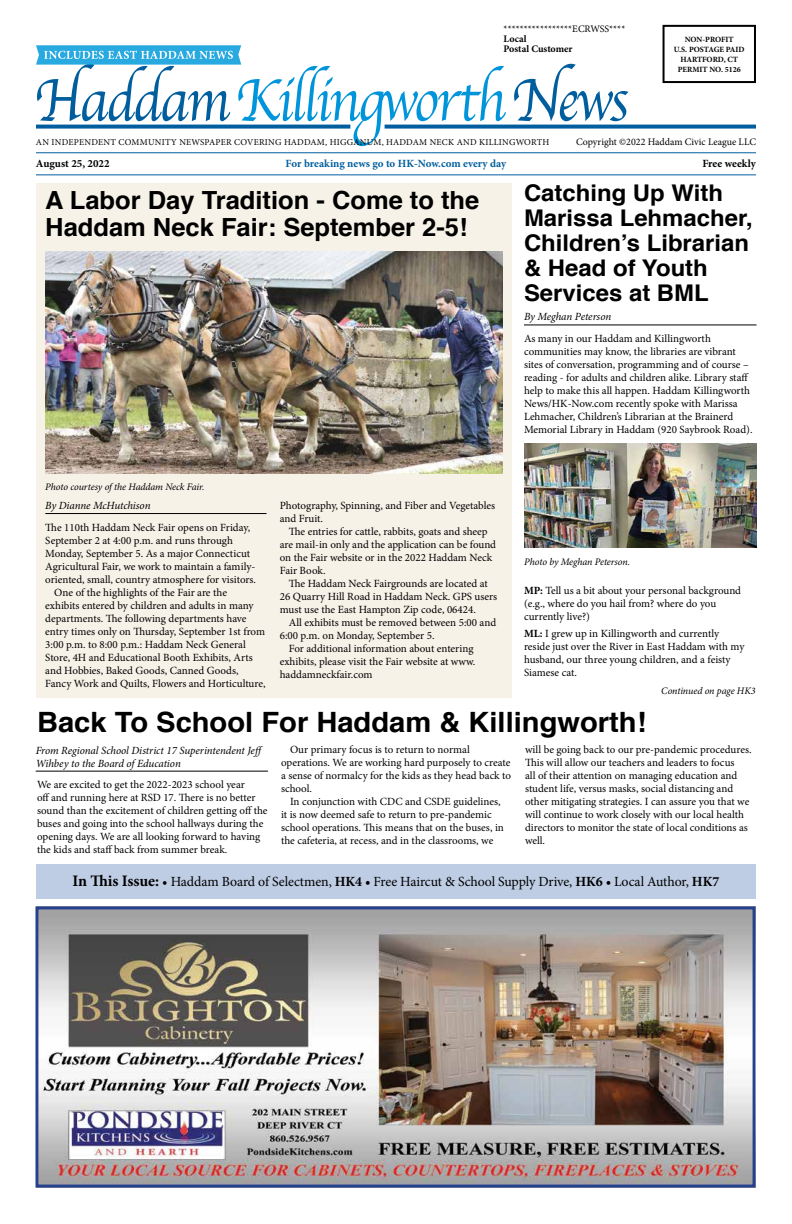
<style>
.page{position:relative;width:792px;height:1224px;background:#fff}
.page>*{position:absolute;margin:0;border:0;box-sizing:border-box;transform-origin:0 0}
.t1{font:700 28px "Helvetica";color:#000;scale:1.04 1}
.t2{font:700 25px/27px "Helvetica";color:#000}
.t3{font:700 23px/25px "Helvetica";color:#000;scale:1.04 1}
.t4{font:14px "Minion Pro";letter-spacing:-.01em;color:#000}
.t5{font:11px/13px "Minion Pro";letter-spacing:-.005em;color:#000}
.t6{font:italic 11px/13px "Minion Pro";letter-spacing:-.01em;color:#000}
.t7{font:700 11px "Minion Pro";letter-spacing:-.005em;color:#005e9e}
.t8{font:700 11px "Minion Pro";color:#000}
.t9{font:italic 10px "Minion Pro";letter-spacing:-.01em;color:#000}
.t10{font:10px "Minion Pro";color:#000}
.t11{font:700 10px/10px "Minion Pro";color:#000}
.t12{font:9px "Minion Pro";letter-spacing:.025em;color:#000}
.t13{font:700 8px/10px "Minion Pro";color:#000;text-align:center}
.s1{font-weight:700}
.s2{font-weight:700;font-size:16px}
</style>
<div class="page">
<div style="left:36px;top:183px;width:475px;height:515px;background:#f7f2e8"></div>
<svg style="left:514px;top:64px;width:115px;height:57px"></svg>
<svg style="left:36px;top:45px;width:470px;height:101px"></svg>
<hr style="left:36px;top:152px;width:720px;height:1px;background:#005e9e">
<hr style="left:36px;top:174px;width:720px;height:1px;background:#005e9e">
<svg style="left:36px;top:125px;width:314px;height:4px"></svg>
<svg style="left:385px;top:125px;width:371px;height:4px"></svg>
<div style="left:663px;top:25px;width:93px;height:58px;border:2px solid #000"></div>
<hr style="left:45px;top:513px;width:222px;height:1px;background:#000">
<img style="left:40px;top:911px;width:712px;height:273px">
<div style="left:36px;top:907px;width:720px;height:281px;border:3px solid #25408f"></div>
<div style="left:36px;top:864px;width:720px;height:35px;background:#becde4"></div>
<img style="left:45px;top:252px;width:457px;height:222px">
<hr style="left:524px;top:325px;width:233px;height:1px;background:#000">
<hr style="left:36px;top:771px;width:232px;height:1px;background:#000">
<img style="left:524px;top:443px;width:233px;height:105px">
<p class="t10" style="left:504px;top:22px;width:123px">*****************ECRWSS****</p>
<p class="t11" style="left:504px;top:34px;width:70px">Local<br>Postal Customer</p>
<p class="t13" style="left:674px;top:34px;width:72px">NON-PROFIT<br>U.S. POSTAGE PAID<br>HARTFORD, CT<br>PERMIT NO. 5126</p>
<p class="t12" style="left:36px;top:136px;width:515px">AN INDEPENDENT COMMUNITY NEWSPAPER COVERING HADDAM, HIGGANUM, HADDAM NECK AND KILLINGWORTH</p>
<p class="t10" style="left:576px;top:135px;width:181px">Copyright ©2022 Haddam Civic League LLC</p>
<p class="t8" style="left:36px;top:155px;width:75px">August 25, 2022</p>
<p class="t7" style="left:286px;top:155px;width:222px">For breaking news go to HK-Now.com every day</p>
<p class="t8" style="left:702px;top:155px;width:55px">Free weekly</p>
<h2 class="t2" style="left:45px;top:187px;width:436px">A Labor Day Tradition - Come to the<br>Haddam Neck Fair: September 2-5!</h2>
<p class="t9" style="left:45px;top:480px;width:161px">Photo courtesy of the Haddam Neck Fair.</p>
<p class="t6" style="left:45px;top:499px;width:107px">By Dianne McHutchison</p>
<p class="t5" style="left:45px;top:521px;width:206px">The 110th Haddam Neck Fair opens on Friday,</p>
<p class="t5" style="left:45px;top:534px;width:189px">September 2 at 4:00 p.m. and runs through</p>
<p class="t5" style="left:45px;top:547px;width:206px">Monday, September 5. As a major Connecticut</p>
<p class="t5" style="left:45px;top:560px;width:212px">Agricultural Fair, we work to maintain a family-</p>
<p class="t5" style="left:45px;top:573px;width:212px">oriented, small, country atmosphere for visitors.</p>
<p class="t5" style="left:54px;top:586px;width:174px">One of the highlights of the Fair are the</p>
<p class="t5" style="left:45px;top:599px;width:210px">exhibits entered by children and adults in many</p>
<p class="t5" style="left:45px;top:612px;width:203px">departments. The following departments have</p>
<p class="t5" style="left:45px;top:625px;width:221px">entry times only on Thursday, September 1st from</p>
<p class="t5" style="left:45px;top:638px;width:202px">3:00 p.m. to 8:00 p.m.: Haddam Neck General</p>
<p class="t5" style="left:45px;top:651px;width:209px">Store, 4H and Educational Booth Exhibits, Arts</p>
<p class="t5" style="left:45px;top:664px;width:195px">and Hobbies, Baked Goods, Canned Goods,</p>
<p class="t5" style="left:45px;top:677px;width:222px">Fancy Work and Quilts, Flowers and Horticulture,</p>
<p class="t5" style="left:280px;top:499px;width:217px">Photography, Spinning, and Fiber and Vegetables and Fruit.</p>
<p class="t5" style="left:280px;top:525px;width:218px;text-indent:9px">The entries for cattle, rabbits, goats and sheep are mail-in only and the application can be found on the Fair website or in the 2022 Haddam Neck Fair Book.</p>
<p class="t5" style="left:280px;top:577px;width:219px;text-indent:9px">The Haddam Neck Fairgrounds are located at<br>26 Quarry Hill Road in Haddam Neck. GPS users must use the East Hampton Zip code, 06424.</p>
<p class="t5" style="left:289px;top:616px;width:209px">All exhibits must be removed between 5:00 and</p>
<p class="t5" style="left:280px;top:629px;width:156px">6:00 p.m. on Monday, September 5.</p>
<p class="t5" style="left:289px;top:642px;width:186px">For additional information about entering</p>
<p class="t5" style="left:280px;top:655px;width:197px">exhibits, please visit the Fair website at www.</p>
<p class="t5" style="left:280px;top:668px;width:94px">haddamneckfair.com</p>
<h3 class="t3" style="left:524px;top:180px;width:221px">Catching Up With<br>Marissa Lehmacher,<br>Children’s Librarian &amp; Head of Youth<br>Services at BML</h3>
<p class="t5" style="left:524px;top:332px;width:230px">As many in our Haddam and Killingworth communities may know, the libraries are vibrant sites of conversation, programming and of course – reading - for adults and children alike. Library staff help to make this all happen. Haddam Killingworth News/HK-Now.com recently spoke with Marissa Lehmacher, Children’s Librarian at the Brainerd Memorial Library in Haddam (920 Saybrook Road).</p>
<p class="t6" style="left:524px;top:310px;width:89px">By Meghan Peterson</p>
<p class="t9" style="left:524px;top:555px;width:107px">Photo by Meghan Peterson.</p>
<p class="t5" style="left:524px;top:584px;width:219px"><span class="s1">MP:</span> Tell us a bit about your personal background (e.g., where do you hail from? where do you currently live?)</p>
<p class="t5" style="left:524px;top:627px;width:222px"><span class="s1">ML:</span> I grew up in Killingworth and currently reside just over the River in East Haddam with my husband, our three young children, and a feisty Siamese cat.</p>
<p class="t9" style="left:661px;top:684px;width:96px">Continued on page HK3</p>
<h1 class="t1" style="left:37px;top:699px;width:588px">Back To School For Haddam &amp; Killingworth!</h1>
<p class="t6" style="left:36px;top:744px;width:230px">From Regional School District 17 Superintendent Jeff<br>Wihbey to the Board of Education</p>
<p class="t5" style="left:281px;top:743px;width:232px;text-indent:9px">Our primary focus is to return to normal operations. We are working hard purposely to create a sense of normalcy for the kids as they head back to school.</p>
<p class="t5" style="left:281px;top:795px;width:224px;text-indent:9px">In conjunction with CDC and CSDE guidelines, it is now deemed safe to return to pre-pandemic school operations. This means that on the buses, in the cafeteria, at recess, and in the classrooms, we</p>
<p class="t5" style="left:525px;top:743px;width:228px">will be going back to our pre-pandemic procedures.<br>This will allow our teachers and leaders to focus<br>all of their attention on managing education and student life, versus masks, social distancing and other mitigating strategies. I can assure you that we will continue to work closely with our local health directors to monitor the state of local conditions as well.</p>
<p class="t5" style="left:37px;top:778px;width:232px">We are excited to get the 2022-2023 school year<br>off and running here at RSD 17. There is no better sound than the excitement of children getting off the buses and going into the school hallways during the opening days. We are all looking forward to having the kids and staff back from summer break.</p>
<p class="t4" style="left:73px;top:872px;width:648px"><span class="s2">In This Issue:</span> • Haddam Board of Selectmen, <span class="s1">HK4 •</span> Free Haircut &amp; School Supply Drive, <span class="s1">HK6 •</span> Local Author, <span class="s1">HK7</span></p>
</div>
